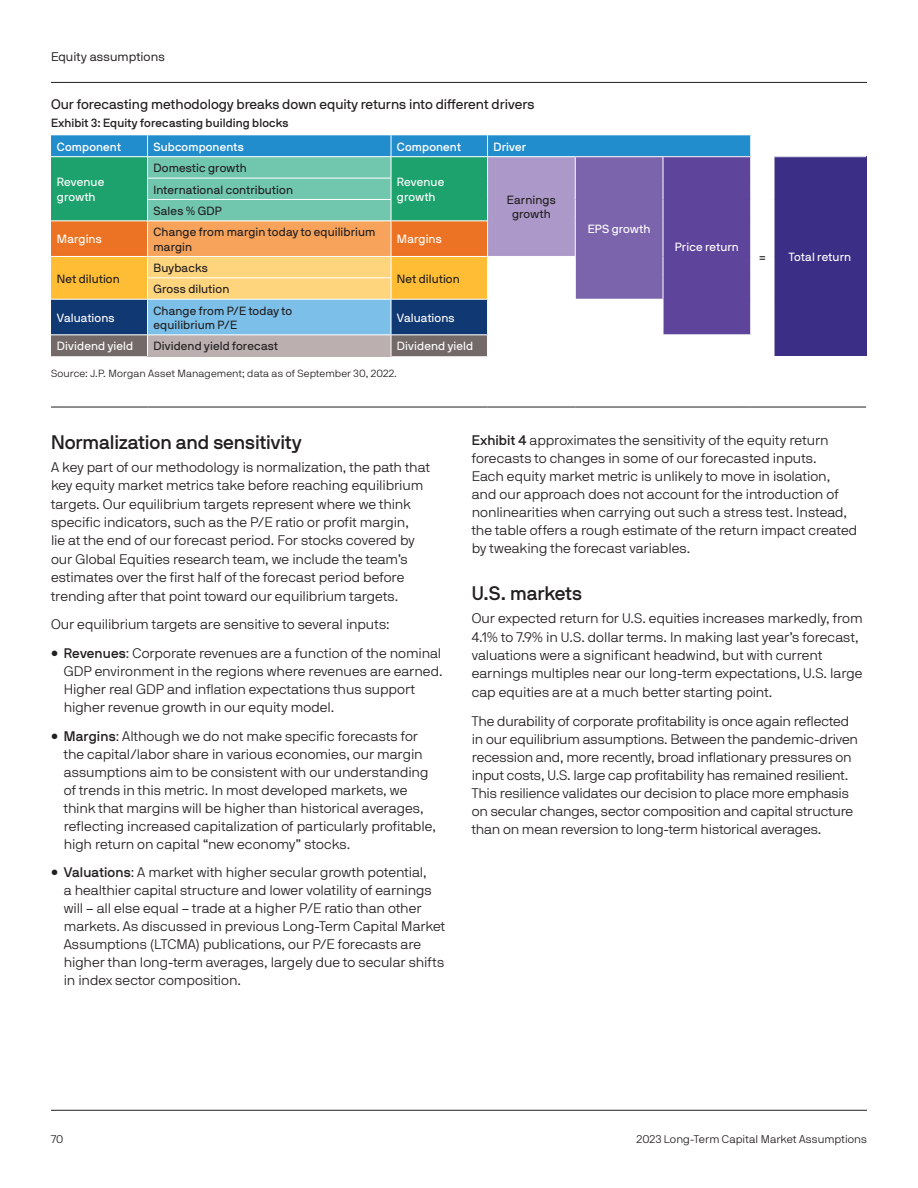
<style>
.page{position:relative;width:918px;height:1188px;background:#fff}
.page>*{position:absolute;margin:0;border:0;box-sizing:border-box;transform-origin:0 0}
.Subhead_-_14_16{font:19.5px "JPMAM Pro Med";letter-spacing:-.005em;color:#231f20}
.Body_Bullets_Light{font:13.8px/18px "JPMAM Pro Lig";color:#231f20}
.Body_Light__after_su{font:13.8px/18.5px "JPMAM Pro Lig";color:#231f20}
.Body_Light_-_10_13{font:13.8px/18px "JPMAM Pro Lig";letter-spacing:-.01em;color:#231f20}
.Chart_Commentary_-_1{font:13.8px "JPMAM Pro Reg";color:#231f20}
.Eyebrows_-_9_12_RHS{font:12.45px "JPMAM Pro Boo";letter-spacing:.005em;color:#231f20}
.Table_copy_-_8_10{font:11.85px/14.2px "JPMAM Pro Reg";letter-spacing:.01em;color:#231f20}
.Table_copy_-_8_10-2{font:11.85px/14.2px "JPMAM Pro Reg";letter-spacing:.01em;color:#fff}
.Chart_Title_-_8_9{font:11.85px "JPMAM Pro Med";letter-spacing:.01em;color:#231f20}
.Table_copy_-_8_10-3{font:11.85px "JPMAM Pro Med";letter-spacing:.01em;color:#fff}
.t1{font:11.1px "JPMAM Pro Lig";letter-spacing:.005em;color:#231f20}
.Source_no_Score_-_7{font:10.35px "JPMAM Pro Lig";letter-spacing:.01em;color:#231f20}
.s1{font-size:10.5px}
.s2{font-family:"JPMAM Pro Med"}
</style>
<div class="page">
<hr style="left:51px;top:1110px;width:816px;height:1px;background:#231f20">
<div style="left:774px;top:157px;width:92px;height:199px;background:#3b2e86"></div>
<hr style="left:51px;top:407px;width:97px;height:1px;background:#231f20">
<hr style="left:148px;top:407px;width:243px;height:1px;background:#231f20">
<hr style="left:391px;top:407px;width:97px;height:1px;background:#231f20">
<hr style="left:488px;top:407px;width:87px;height:1px;background:#231f20">
<hr style="left:575px;top:407px;width:88px;height:1px;background:#231f20">
<hr style="left:663px;top:407px;width:88px;height:1px;background:#231f20">
<svg style="left:751px;top:407px;width:23px;height:1px"></svg>
<hr style="left:774px;top:407px;width:92px;height:1px;background:#231f20">
<svg style="left:51px;top:135px;width:724px;height:221px;background:#98a3a4"></svg>
<hr style="left:51px;top:82px;width:816px;height:1px;background:#231f20">
<p class="Eyebrows_-_9_12_RHS" style="left:51px;top:49px;width:115px">Equity assumptions</p>
<p class="Chart_Commentary_-_1" style="left:51px;top:96px;width:485px">Our forecasting methodology breaks down equity returns into different drivers</p>
<p class="Chart_Title_-_8_9" style="left:51px;top:116px;width:239px">Exhibit 3: Equity forecasting building blocks</p>
<p class="Table_copy_-_8_10-3" style="left:57px;top:140px;width:66px">Component</p>
<p class="Table_copy_-_8_10-3" style="left:153px;top:140px;width:92px">Subcomponents</p>
<p class="Table_copy_-_8_10-3" style="left:397px;top:140px;width:66px">Component</p>
<p class="Table_copy_-_8_10-3" style="left:493px;top:140px;width:34px">Driver</p>
<p class="Table_copy_-_8_10-2" style="left:57px;top:175px;width:49px">Revenue growth</p>
<p class="Table_copy_-_8_10" style="left:153px;top:161px;width:95px">Domestic growth</p>
<p class="Table_copy_-_8_10-2" style="left:397px;top:175px;width:49px">Revenue growth</p>
<p class="Table_copy_-_8_10" style="left:153px;top:182px;width:141px">International contribution</p>
<p class="Table_copy_-_8_10" style="left:153px;top:204px;width:70px">Sales % GDP</p>
<p class="Table_copy_-_8_10" style="left:507px;top:193px;width:50px;text-align:center">Earnings growth</p>
<p class="Table_copy_-_8_10-2" style="left:57px;top:232px;width:46px">Margins</p>
<p class="Table_copy_-_8_10" style="left:153px;top:225px;width:224px">Change from margin today to equilibrium margin</p>
<p class="Table_copy_-_8_10-2" style="left:397px;top:232px;width:46px">Margins</p>
<p class="Table_copy_-_8_10" style="left:57px;top:271px;width:64px">Net dilution</p>
<p class="Table_copy_-_8_10" style="left:153px;top:261px;width:56px">Buybacks</p>
<p class="Table_copy_-_8_10" style="left:397px;top:271px;width:64px">Net dilution</p>
<p class="Table_copy_-_8_10" style="left:153px;top:282px;width:77px">Gross dilution</p>
<p class="Table_copy_-_8_10-2" style="left:57px;top:310px;width:59px">Valuations</p>
<p class="Table_copy_-_8_10" style="left:153px;top:303px;width:140px">Change from P/E today to equilibrium P/E</p>
<p class="Table_copy_-_8_10-2" style="left:397px;top:310px;width:59px">Valuations</p>
<p class="Table_copy_-_8_10-2" style="left:57px;top:339px;width:78px">Dividend yield</p>
<p class="Table_copy_-_8_10" style="left:153px;top:339px;width:126px">Dividend yield forecast</p>
<p class="Table_copy_-_8_10-2" style="left:397px;top:339px;width:78px">Dividend yield</p>
<p class="Source_no_Score_-_7" style="left:51px;top:368px;width:347px">Source: J.P. Morgan Asset Management; data as of September 30, 2022.</p>
<p class="Table_copy_-_8_10-2" style="left:588px;top:221px;width:64px">EPS growth</p>
<p class="Table_copy_-_8_10-2" style="left:675px;top:239px;width:66px">Price return</p>
<p class="Table_copy_-_8_10" style="left:759px;top:250px;width:8px">=</p>
<p class="Table_copy_-_8_10-2" style="left:789px;top:250px;width:64px">Total return</p>
<h4 class="Subhead_-_14_16" style="left:51px;top:431px;width:252px">Normalization and sensitivity</h4>
<p class="Body_Light__after_su" style="left:51px;top:457px;width:381px">A key part of our methodology is normalization, the path that key equity market metrics take before reaching equilibrium targets. Our equilibrium targets represent where we think specific indicators, such as the P/E ratio or profit margin,<br>lie at the end of our forecast period. For stocks covered by our Global Equities research team, we include the team’s estimates over the first half of the forecast period before trending after that point toward our equilibrium targets.</p>
<p class="Body_Light_-_10_13" style="left:51px;top:615px;width:340px">Our equilibrium targets are sensitive to several inputs:</p>
<p class="Body_Bullets_Light" style="left:64px;top:644px;width:380px;text-indent:-13px"><span class="s1">•</span> <span class="s2">Revenues</span>: Corporate revenues are a function of the nominal GDP environment in the regions where revenues are earned.<br>Higher real GDP and inflation expectations thus support higher revenue growth in our equity model.</p>
<p class="Body_Bullets_Light" style="left:64px;top:727px;width:374px;text-indent:-13px"><span class="s1">•</span> <span class="s2">Margins</span>: Although we do not make specific forecasts for the capital/labor share in various economies, our margin assumptions aim to be consistent with our understanding of trends in this metric. In most developed markets, we think that margins will be higher than historical averages, reflecting increased capitalization of particularly profitable, high return on capital “new economy” stocks.</p>
<p class="Body_Bullets_Light" style="left:64px;top:863px;width:383px;text-indent:-13px"><span class="s1">•</span> <span class="s2">Valuations</span>: A market with higher secular growth potential,<br>a healthier capital structure and lower volatility of earnings will – all else equal – trade at a higher P/E ratio than other markets. As discussed in previous Long-Term Capital Market Assumptions (LTCMA) publications, our P/E forecasts are higher than long-term averages, largely due to secular shifts in index sector composition.</p>
<p class="Body_Bullets_Light" style="left:472px;top:431px;width:387px"><span class="s2">Exhibit 4</span> approximates the sensitivity of the equity return forecasts to changes in some of our forecasted inputs.<br>Each equity market metric is unlikely to move in isolation, and our approach does not account for the introduction of nonlinearities when carrying out such a stress test. Instead, the table offers a rough estimate of the return impact created by tweaking the forecast variables.</p>
<h4 class="Subhead_-_14_16" style="left:472px;top:583px;width:112px">U.S. markets</h4>
<p class="Body_Light__after_su" style="left:472px;top:609px;width:392px">Our expected return for U.S. equities increases markedly, from 4.1% to 7.9% in U.S. dollar terms. In making last year’s forecast, valuations were a significant headwind, but with current earnings multiples near our long-term expectations, U.S. large cap equities are at a much better starting point.</p>
<p class="Body_Light_-_10_13" style="left:472px;top:712px;width:388px">The durability of corporate profitability is once again reflected in our equilibrium assumptions. Between the pandemic-driven recession and, more recently, broad inflationary pressures on input costs, U.S. large cap profitability has remained resilient.<br>This resilience validates our decision to place more emphasis on secular changes, sector composition and capital structure than on mean reversion to long-term historical averages.</p>
<p class="t1" style="left:51px;top:1133px;width:14px">70</p>
<p class="t1" style="left:636px;top:1133px;width:232px">2023 Long-Term Capital Market Assumptions</p>
</div>
